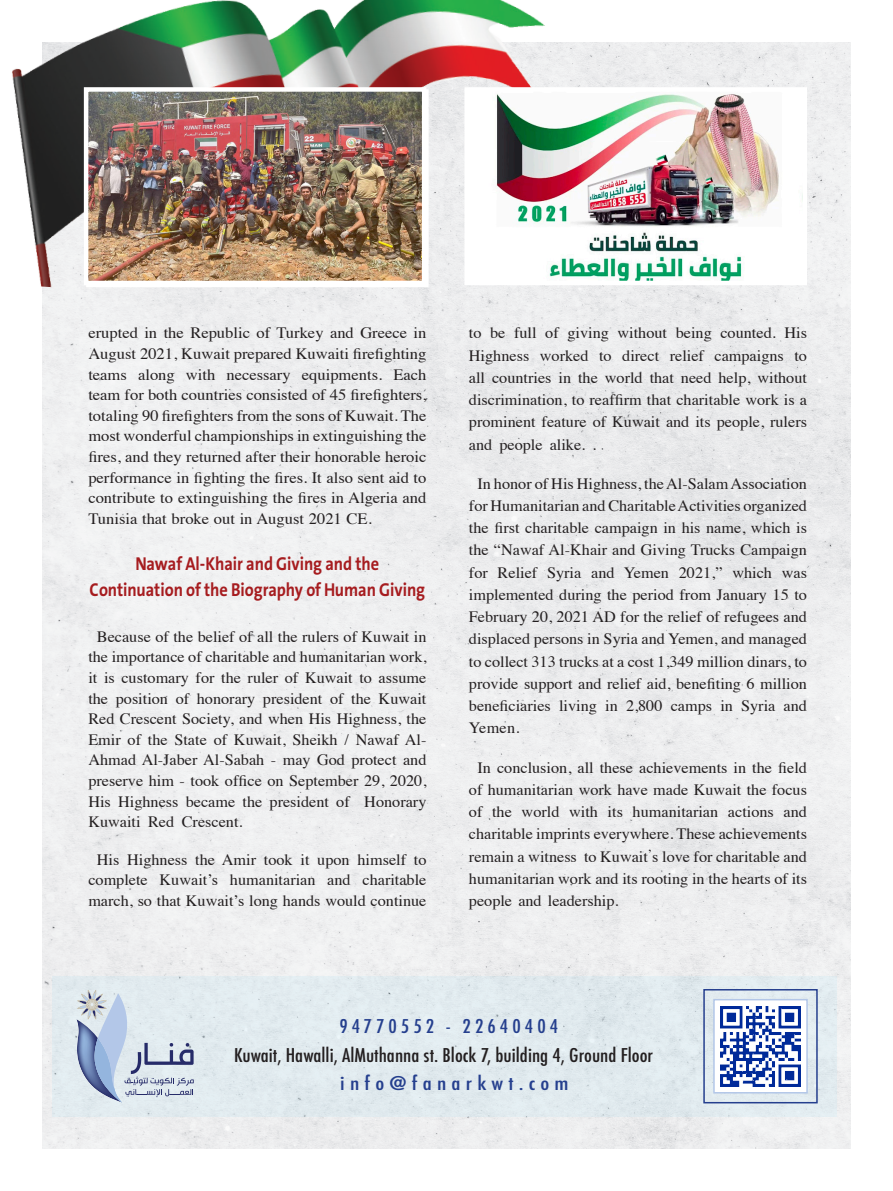
<style>
.page{position:relative;width:893px;height:1191px;background:#fff}
.page>*{position:absolute;margin:0;border:0;box-sizing:border-box;transform-origin:0 0}
.head_line{font:700 18.75px/25.8px "Bahij The Sans Arabic";color:#a61c1f;text-align:center;scale:.87 1}
.t1{font:500 condensed 18.45px "Futura";color:#231f20;scale:1.1 1}
.t2{font:500 condensed 18.45px "Futura";letter-spacing:.2em;color:#253f8e;scale:1.1 1}
.t3{font:500 condensed 18.45px "Futura";letter-spacing:.225em;color:#253f8e;scale:1.25 1}
.body{font:15.75px/22.2px "Times";color:#231f20;text-align:justify}
.body-2{font:15.75px/20.5px "Times";color:#231f20;text-align:justify;scale:1.05 1}
</style>
<div class="page">
<img style="left:43px;top:43px;width:807px;height:1105px">
<img style="left:12px;top:0;width:709px;height:330px">
<img style="left:89px;top:92px;width:332px;height:188px">
<div style="left:84px;top:87px;width:342px;height:198px;border:4px solid #fff"></div>
<img style="left:469px;top:92px;width:333px;height:188px">
<div style="left:53px;top:976px;width:784px;height:140px;background:#e1eaee"></div>
<svg style="left:77px;top:989px;width:117px;height:113px"></svg>
<div style="left:703px;top:989px;width:115px;height:114px;border:2px solid #253f8e"></div>
<div style="left:713px;top:999px;width:95px;height:94px;background:#fff;border:2px solid #b3c7e8"></div>
<img style="left:721px;top:1006px;width:79px;height:80px">
<p class="body-2" style="left:88px;top:321px;width:323px">erupted in the Republic of Turkey and Greece in August 2021, Kuwait prepared Kuwaiti firefighting teams along with necessary equipments. Each team for both countries consisted of 45 firefighters, totaling 90 firefighters from the sons of Kuwait. The most wonderful championships in extinguishing the fires, and they returned after their honorable heroic performance in fighting the fires. It also sent aid to contribute to extinguishing the fires in Algeria and Tunisia that broke out in August 2021 CE.</p>
<p class="head_line" style="left:90px;top:550px;width:387px">Nawaf Al-Khair and Giving and the<br>Continuation of the Biography of Human Giving</p>
<p class="body" style="left:88px;top:625px;width:340px;line-height:20.5px;text-indent:9px">Because of the belief of all the rulers of Kuwait in the importance of charitable and humanitarian work, it is customary for the ruler of Kuwait to assume the position of honorary president of the Kuwait Red Crescent Society, and when His Highness, the Emir of the State of Kuwait, Sheikh / Nawaf Al-Ahmad Al-Jaber Al-Sabah - may God protect and preserve him - took office on September 29, 2020, His Highness became the president of Honorary Kuwaiti Red Crescent.</p>
<p class="body" style="left:88px;top:848px;width:340px;line-height:20.5px;text-align:center">His Highness the Amir took it upon himself to complete Kuwait’s humanitarian and charitable march, so that Kuwait’s long hands would continue</p>
<p class="body" style="left:469px;top:320px;width:340px">to be full of giving without being counted. His Highness worked to direct relief campaigns to all countries in the world that need help, without discrimination, to reaffirm that charitable work is a prominent feature of Kuwait and its people, rulers and people alike. .</p>
<p class="body" style="left:469px;top:471px;width:340px;text-indent:9px">In honor of His Highness, the Al-Salam Association for Humanitarian and Charitable Activities organized the first charitable campaign in his name, which is the “Nawaf Al-Khair and Giving Trucks Campaign for Relief Syria and Yemen 2021,” which was implemented during the period from January 15 to February 20, 2021 AD for the relief of refugees and displaced persons in Syria and Yemen, and managed to collect 313 trucks at a cost 1,349 million dinars, to provide support and relief aid, benefiting 6 million beneficiaries living in 2,800 camps in Syria and Yemen.</p>
<p class="body" style="left:469px;top:755px;width:340px;text-indent:9px">In conclusion, all these achievements in the field of humanitarian work have made Kuwait the focus of the world with its humanitarian actions and charitable imprints everywhere. These achievements remain a witness to Kuwait᾽s love for charitable and humanitarian work and its rooting in the hearts of its people and leadership.</p>
<p class="t2" style="left:340px;top:1014px;width:200px">94770552 - 22640404</p>
<p class="t1" style="left:234px;top:1043px;width:382px">Kuwait, Hawalli, AlMuthanna st. Block 7, building 4, Ground Floor</p>
<p class="t3" style="left:340px;top:1071px;width:184px">info@fanarkwt.com</p>
</div>
